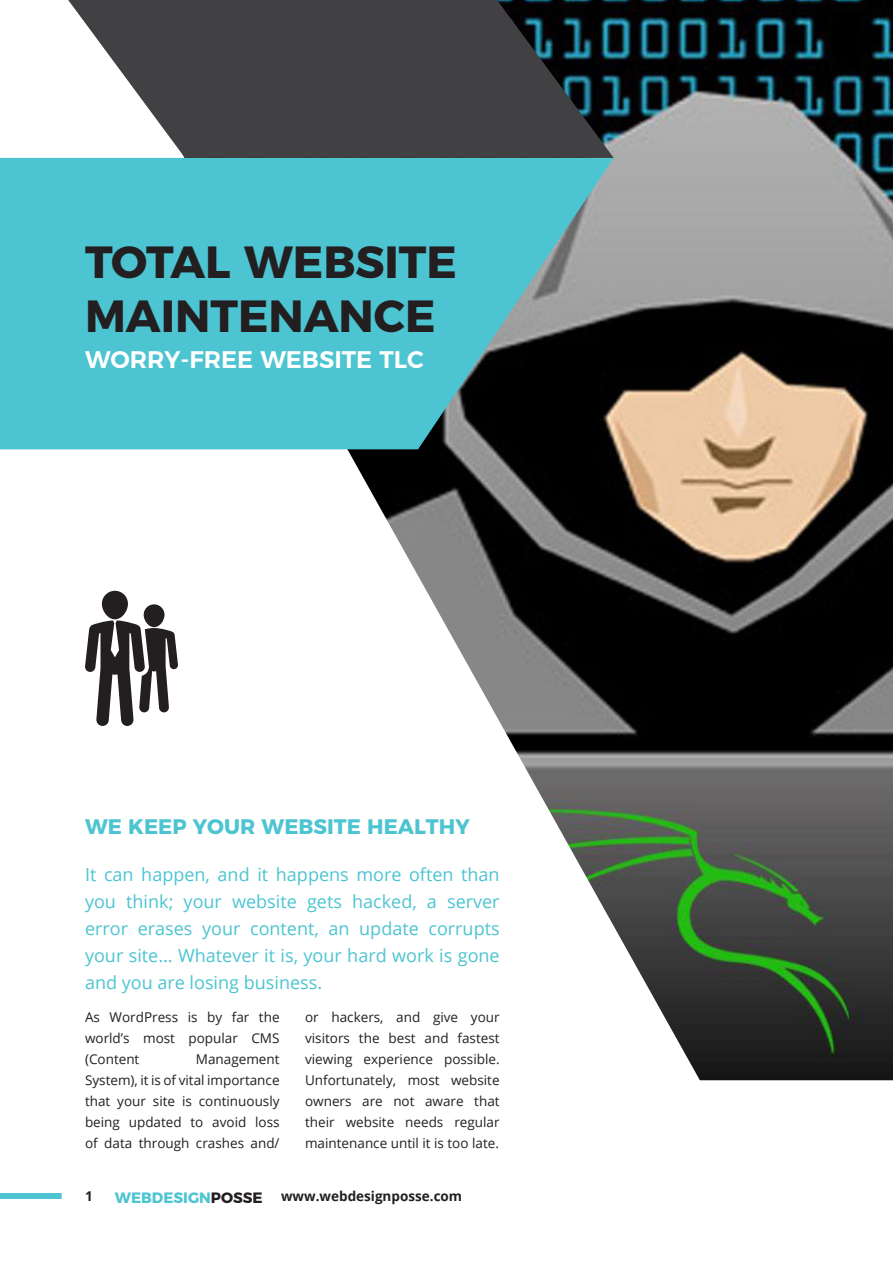
<style>
.page{position:relative;width:893px;height:1263px;background:#fff}
.page>*{position:absolute;margin:0;border:0;box-sizing:border-box;transform-origin:0 0}
.t1{font:700 45px/54px "Montserrat";color:#231f20}
.t2{font:600 24px "Montserrat";color:#fff}
.t3{font:700 21px "Montserrat";color:#4cc4d1}
.t4{font:18px/27px "Open Sans";color:#4cc4d1;text-align:justify}
.t5{font:13.5px/21px "Open Sans";color:#231f20;text-align:justify}
.t6{font:700 13.5px "Open Sans";color:#231f20}
.s1{font-family:"Montserrat";font-size:15px;color:#4cc4d1}
.s2{font-family:"Montserrat";font-size:15px}
</style>
<div class="page">
<img style="left:96px;top:0;width:797px;height:1080px">
<svg style="left:0;top:158px;width:614px;height:291px;fill:#4cc4d1"></svg>
<svg style="left:68px;top:0;width:546px;height:158px;fill:#414042"></svg>
<div style="left:0;top:1193px;width:62px;height:6px;background:#4cc4d1"></div>
<div style="left:144px;top:604px;width:20px;height:23px;background:#231f20;border-radius:10px"></div>
<div style="left:102px;top:591px;width:26px;height:28px;background:#231f20;border-radius:13px"></div>
<svg style="left:85px;top:620px;width:93px;height:106px"></svg>
<h1 class="t1" style="left:85px;top:238px;width:373px">TOTAL WEBSITE<br>MAINTENANCE</h1>
<h2 class="t2" style="left:85px;top:345px;width:340px">WORRY-FREE WEBSITE TLC</h2>
<h3 class="t3" style="left:85px;top:818px;width:386px">WE KEEP YOUR WEBSITE HEALTHY</h3>
<h3 class="t4" style="left:85px;top:863px;width:416px">It can happen, and it happens more often than you think; your website gets hacked, a server error erases your content, an update corrupts your site... Whatever it is, your hard work is gone and you are losing business.</h3>
<p class="t5" style="left:85px;top:1008px;width:196px">As WordPress is by far the world’s most popular CMS (Content</p>
<p class="t5" style="left:85px;top:1050px;width:196px;text-indent:111px">Management System), it is of vital importance that your site is continuously being updated to avoid loss of data through crashes and/</p>
<p class="t5" style="left:305px;top:1008px;width:196px">or hackers, and give your visitors the best and fastest viewing experience possible.<br>Unfortunately, most website owners are not aware that their website needs regular maintenance until it is too late.</p>
<p class="t6" style="left:85px;top:1191px;width:9px">1</p>
<p class="t6" style="left:115px;top:1191px;width:349px"><span class="s1">WEBDESIGN</span><span class="s2">POSSE</span> www.webdesignposse.com</p>
</div>
